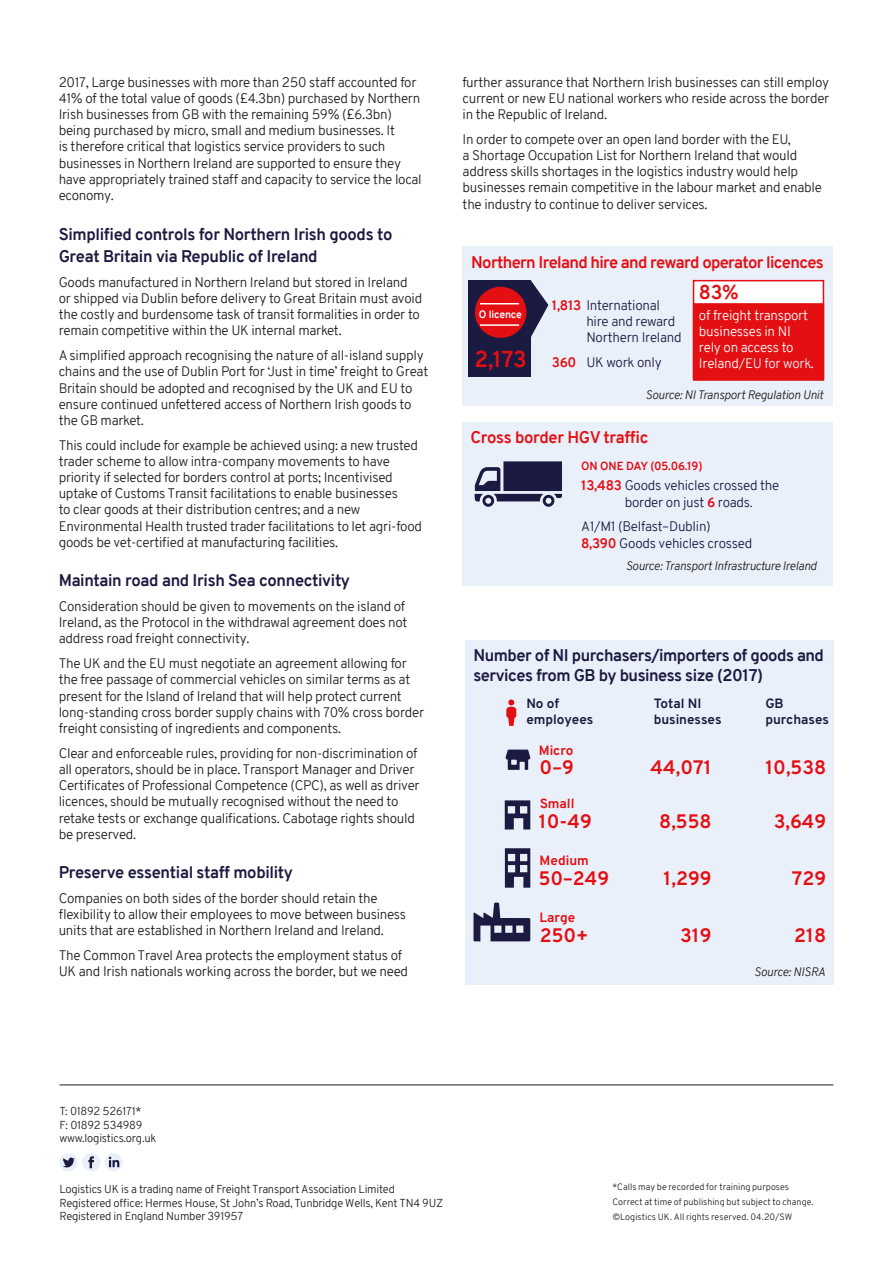
<style>
.page{position:relative;width:893px;height:1263px;background:#fff}
.page>*{position:absolute;margin:0;border:0;box-sizing:border-box;transform-origin:0 0}
.t1{font:700 19.5px "Overpass";color:#e30f13}
.t2{font:700 16.5px/22.5px "Overpass";letter-spacing:-.02em;color:#1b1a40}
.t3{font:700 16.5px "Overpass";letter-spacing:-.04em;color:#e30f13}
.t4{font:700 16.5px "Overpass";letter-spacing:-.02em;color:#e30f13}
.t5{font:300 13.5px/16.2px "Overpass";letter-spacing:-.02em;color:#1d1d1b}
.t6{font:300 13.5px/16.2px "Overpass";letter-spacing:-.02em;color:#1b1a40}
.t7{font:300 13.5px/16.2px "Overpass";letter-spacing:-.02em;color:#fff}
.t8{font:700 13.5px/16.2px "Overpass";color:#1b1a40}
.t9{font:700 13.5px "Overpass";color:#e30f13}
.t10{font:italic 300 12px "Overpass";letter-spacing:-.02em;color:#1d1d1b}
.t11{font:700 11.55px "Overpass";letter-spacing:-.02em;color:#e30f13}
.t12{font:300 11.25px/13.5px "Overpass";letter-spacing:-.02em;color:#1d1d1b}
.t13{font:700 10.5px "Overpass";letter-spacing:-.02em;color:#fff}
.t14{font:300 9px/15px "Overpass";letter-spacing:.005em;color:#1d1d1b}
.s1{font-weight:700;color:#e30f13}
.s2{font-weight:700;font-size:22.5px;color:#e30f13}
.s3{color:#eaf0fa}
.s4{font-style:italic;font-size:12px;color:#1d1d1b}
</style>
<div class="page">
<div style="left:82px;top:1153px;width:18px;height:18px;background:#eaf0fa;border-radius:50%"></div>
<svg style="left:88px;top:1156px;width:6px;height:12px"></svg>
<div style="left:60px;top:1153px;width:18px;height:18px;background:#eaf0fa;border-radius:50%"></div>
<svg style="left:63px;top:1157px;width:12px;height:11px"></svg>
<div style="left:105px;top:1153px;width:18px;height:18px;background:#eaf0fa;border-radius:50%"></div>
<svg style="left:109px;top:1157px;width:10px;height:10px"></svg>
<hr style="left:60px;top:1084px;width:773px;height:1px;background:#1d1d1b">
<div style="left:463px;top:247px;width:370px;height:159px;background:#eaf0fa"></div>
<div style="left:468px;top:280px;width:63px;height:96px;background:#1b1a40"></div>
<div style="left:475px;top:287px;width:51px;height:51px;background:#e30f13;border-radius:50%"></div>
<svg style="left:531px;top:281px;width:17px;height:56px"></svg>
<hr style="left:480px;top:303px;width:39px;height:1px;background:#fff">
<hr style="left:480px;top:324px;width:39px;height:2px;background:#fff">
<div style="left:693px;top:280px;width:131px;height:99px;background:#fff;border:2px solid #e30f13"></div>
<div style="left:693px;top:303px;width:131px;height:78px;background:#e30f13;border:2px solid #e30f13"></div>
<div style="left:462px;top:422px;width:371px;height:163px;background:#eaf0fa"></div>
<svg style="left:474px;top:461px;width:88px;height:46px"></svg>
<div style="left:465px;top:640px;width:368px;height:345px;background:#eaf0fa"></div>
<svg style="left:506px;top:699px;width:10px;height:27px"></svg>
<svg style="left:506px;top:750px;width:24px;height:20px"></svg>
<svg style="left:505px;top:800px;width:25px;height:29px"></svg>
<svg style="left:505px;top:848px;width:25px;height:40px"></svg>
<svg style="left:473px;top:902px;width:57px;height:39px"></svg>
<p class="t5" style="left:59px;top:74px;width:365px">2017, Large businesses with more than 250 staff accounted for 41% of the total value of goods (£4.3bn) purchased by Northern Irish businesses from GB with the remaining 59% (£6.3bn) being purchased by micro, small and medium businesses. It<br>is therefore critical that logistics service providers to such businesses in Northern Ireland are supported to ensure they have appropriately trained staff and capacity to service the local economy.</p>
<p class="t2" style="left:59px;top:223px;width:335px">Simplified controls for Northern Irish goods to<br>Great Britain via Republic of Ireland</p>
<p class="t5" style="left:59px;top:274px;width:365px">Goods manufactured in Northern Ireland but stored in Ireland or shipped via Dublin before delivery to Great Britain must avoid the costly and burdensome task of transit formalities in order to remain competitive within the UK internal market.</p>
<p class="t5" style="left:59px;top:347px;width:371px">A simplified approach recognising the nature of all-island supply chains and the use of Dublin Port for ‘Just in time’ freight to Great Britain should be adopted and recognised by the UK and EU to ensure continued unfettered access of Northern Irish goods to the GB market.</p>
<p class="t5" style="left:59px;top:437px;width:365px">This could include for example be achieved using: a new trusted trader scheme to allow intra-company movements to have priority if selected for borders control at ports; Incentivised uptake of Customs Transit facilitations to enable businesses<br>to clear goods at their distribution centres; and a new Environmental Health trusted trader facilitations to let agri-food goods be vet-certified at manufacturing facilities.</p>
<p class="t2" style="left:59px;top:569px;width:293px">Maintain road and Irish Sea connectivity</p>
<p class="t5" style="left:59px;top:598px;width:350px">Consideration should be given to movements on the island of<br>Ireland, as the Protocol in the withdrawal agreement does not address road freight connectivity.</p>
<p class="t5" style="left:59px;top:655px;width:367px">The UK and the EU must negotiate an agreement allowing for the free passage of commercial vehicles on similar terms as at present for the Island of Ireland that will help protect current long-standing cross border supply chains with 70% cross border freight consisting of ingredients and components.</p>
<p class="t5" style="left:59px;top:745px;width:363px">Clear and enforceable rules, providing for non-discrimination of all operators, should be in place. Transport Manager and Driver Certificates of Professional Competence (CPC), as well as driver licences, should be mutually recognised without the need to retake tests or exchange qualifications. Cabotage rights should be preserved.</p>
<p class="t2" style="left:59px;top:861px;width:236px">Preserve essential staff mobility</p>
<p class="t5" style="left:59px;top:890px;width:349px">Companies on both sides of the border should retain the flexibility to allow their employees to move between business units that are established in Northern Ireland and Ireland.</p>
<p class="t5" style="left:59px;top:947px;width:351px">The Common Travel Area protects the employment status of<br>UK and Irish nationals working across the border, but we need</p>
<p class="t5" style="left:463px;top:74px;width:368px;text-align:justify">further assurance that Northern Irish businesses can still employ current or new EU national workers who reside across the border in the Republic of Ireland.</p>
<p class="t5" style="left:463px;top:131px;width:361px">In order to compete over an open land border with the EU,<br>a Shortage Occupation List for Northern Ireland that would address skills shortages in the logistics industry would help businesses remain competitive in the labour market and enable the industry to continue to deliver services.</p>
<p class="t3" style="left:471px;top:250px;width:354px">Northern Ireland hire and reward operator licences</p>
<p class="t6" style="left:586px;top:297px;width:97px;text-indent:-35px"><span class="s1">1,813</span> International hire and reward<br>Northern Ireland</p>
<p class="t6" style="left:475px;top:354px;width:189px"><span class="s2">2,173</span> <span class="s1">360</span> UK work only</p>
<p class="t13" style="left:479px;top:307px;width:45px">O licence</p>
<h1 class="t1" style="left:699px;top:278px;width:41px">83%</h1>
<p class="t7" style="left:699px;top:307px;width:117px">of freight transport businesses in NI rely on access to<br>Ireland/E<span class="s3">U for work.</span></p>
<p class="t10" style="left:646px;top:386px;width:179px">Source: NI Transport Regulation Unit</p>
<p class="t4" style="left:470px;top:426px;width:180px">Cross border HGV traffic</p>
<p class="t11" style="left:581px;top:458px;width:123px">ON ONE DAY (05.06.19)</p>
<p class="t6" style="left:625px;top:478px;width:156px;text-indent:-43px"><span class="s1">13,483</span> Goods vehicles crossed the border on just <span class="s1">6</span> roads<span class="s4">.</span></p>
<p class="t6" style="left:581px;top:519px;width:173px">A1/M1 (Belfast–Dublin)<br><span class="s1">8,390</span> Goods vehicles crossed</p>
<p class="t10" style="left:626px;top:558px;width:193px">Source: Transport Infrastructure Ireland</p>
<p class="t2" style="left:473px;top:645px;width:352px;line-height:19.8px">Number of NI purchasers/importers of goods and services from GB by business size (2017)</p>
<p class="t8" style="left:526px;top:695px;width:68px">No of employees</p>
<p class="t8" style="left:654px;top:695px;width:69px">Total NI businesses</p>
<p class="t8" style="left:765px;top:695px;width:65px">GB purchases</p>
<p class="t9" style="left:539px;top:741px;width:36px">Micro</p>
<h1 class="t1" style="left:540px;top:753px;width:36px">0–9</h1>
<h1 class="t1" style="left:650px;top:753px;width:63px">44,071</h1>
<h1 class="t1" style="left:765px;top:753px;width:62px">10,538</h1>
<p class="t9" style="left:540px;top:793px;width:36px;rotate:1deg">Small</p>
<h1 class="t1" style="left:539px;top:807px;width:55px">10-49</h1>
<h1 class="t1" style="left:659px;top:807px;width:54px">8,558</h1>
<h1 class="t1" style="left:774px;top:807px;width:54px">3,649</h1>
<p class="t9" style="left:540px;top:851px;width:51px">Medium</p>
<h1 class="t1" style="left:539px;top:864px;width:72px">50–249</h1>
<h1 class="t1" style="left:663px;top:864px;width:50px">1,299</h1>
<h1 class="t1" style="left:792px;top:864px;width:36px">729</h1>
<p class="t9" style="left:540px;top:907px;width:37px">Large</p>
<h1 class="t1" style="left:540px;top:921px;width:50px">250+</h1>
<h1 class="t1" style="left:680px;top:921px;width:33px">319</h1>
<h1 class="t1" style="left:794px;top:921px;width:33px">218</h1>
<p class="t10" style="left:754px;top:964px;width:73px">Source: NISRA</p>
<p class="t12" style="left:60px;top:1105px;width:98px">T: 01892 526171*<br>F: 01892 534989 www.logistics.org.uk</p>
<p class="t12" style="left:60px;top:1183px;width:385px">Logistics UK is a trading name of Freight Transport Association Limited<br>Registered office: Hermes House, St John’s Road, Tunbridge Wells, Kent TN4 9UZ<br>Registered in England Number 391957</p>
<p class="t14" style="left:612px;top:1180px;width:203px">*Calls may be recorded for training purposes<br>Correct at time of publishing but subject to change. ©Logistics UK. All rights reserved. 04.20/SW</p>
</div>
